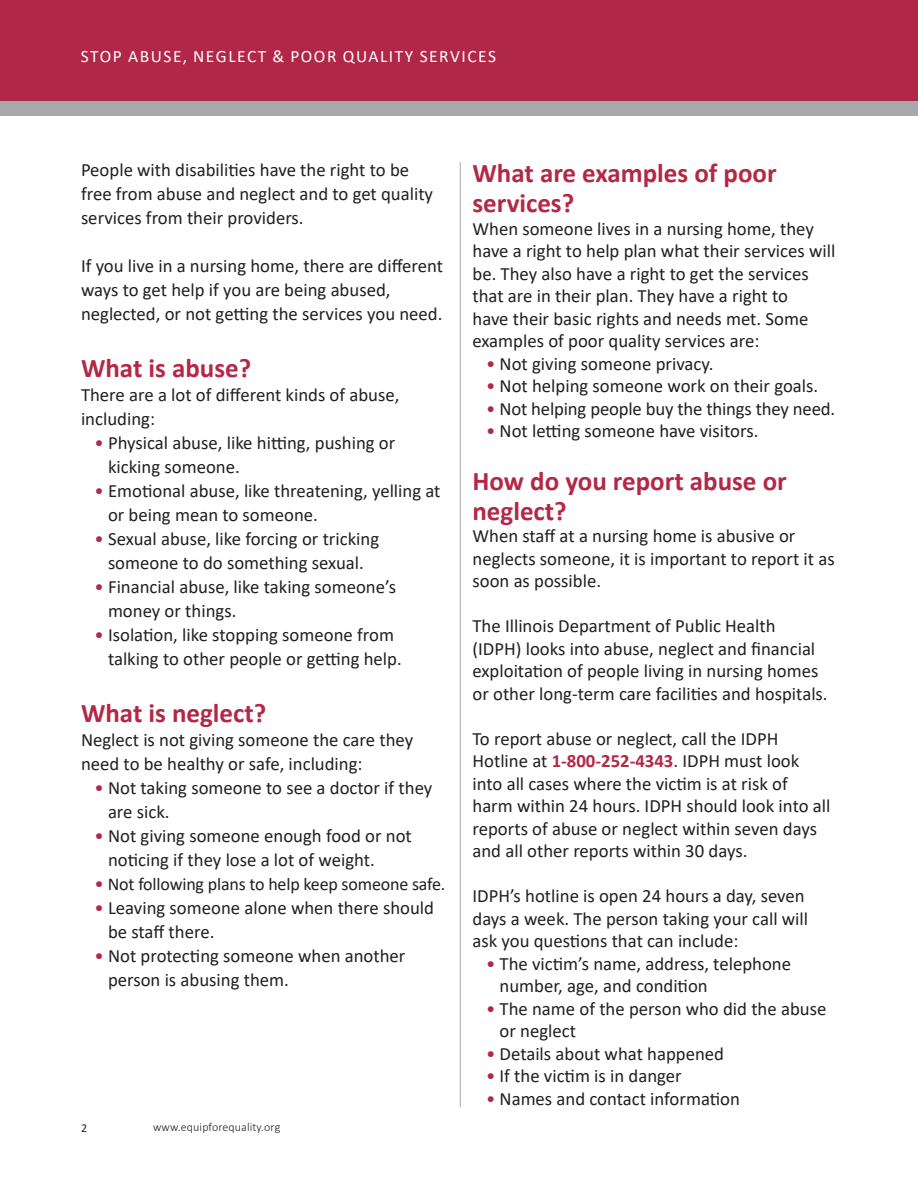
<style>
.page{position:relative;width:918px;height:1188px;background:#fff}
.page>*{position:absolute;margin:0;border:0;box-sizing:border-box;transform-origin:0 0}
.t1{font:700 27px/30px "Calibri";color:#b32847}
.t2{font:18.75px/22.5px "Calibri";color:#231f20}
.t3{font:18px "Calibri";letter-spacing:-.01em;color:#231f20}
.t4{font:17.4px "Calibri";letter-spacing:.09em;color:#fff}
.t5{font:300 12px "Calibri";letter-spacing:.01em;color:#231f20}
.t6{font:12px "Calibri";color:#231f20}
.s1{color:#b32847}
.s2{font-size:18.75px;color:#b32847}
.s3{font-weight:700;color:#b32847}
</style>
<div class="page">
<div style="left:0;top:0;width:918px;height:101px;background:#b12747"></div>
<div style="left:0;top:101px;width:918px;height:14px;background:#a8a9ad"></div>
<hr style="left:460px;top:162px;width:1px;height:945px;background:#a8a9ad">
<p class="t4" style="left:81px;top:44px;width:417px">STOP ABUSE, NEGLECT &amp; POOR QUALITY SERVICES</p>
<p class="t2" style="left:81px;top:157px;width:354px;line-height:24px">People with disabilities have the right to be free from abuse and neglect and to get quality services from their providers.</p>
<p class="t2" style="left:81px;top:253px;width:364px;line-height:24px">If you live in a nursing home, there are different ways to get help if you are being abused, neglected, or not getting the services you need.</p>
<h1 class="t1" style="left:81px;top:353px;width:172px">What is abuse?</h1>
<p class="t2" style="left:81px;top:382px;width:320px;line-height:24px">There are a lot of different kinds of abuse, including:</p>
<p class="t2" style="left:108px;top:430px;width:289px;line-height:24px;text-indent:-14px"><span class="s1">•</span> Physical abuse, like hitting, pushing or kicking someone.</p>
<p class="t2" style="left:108px;top:478px;width:334px;line-height:24px;text-indent:-14px"><span class="s1">•</span> Emotional abuse, like threatening, yelling at or being mean to someone.</p>
<p class="t2" style="left:94px;top:526px;width:286px;line-height:24px;text-align:center"><span class="s1">•</span> Sexual abuse, like forcing or tricking someone to do something sexual.</p>
<p class="t2" style="left:108px;top:574px;width:290px;line-height:24px;text-indent:-14px"><span class="s1">•</span> Financial abuse, like taking someone’s money or things.</p>
<p class="t2" style="left:108px;top:622px;width:295px;line-height:24px;text-indent:-14px"><span class="s1">•</span> Isolation, like stopping someone from talking to other people or getting help.</p>
<h1 class="t1" style="left:81px;top:698px;width:187px">What is neglect?</h1>
<p class="t2" style="left:81px;top:727px;width:334px;line-height:24px">Neglect is not giving someone the care they need to be healthy or safe, including:</p>
<p class="t2" style="left:108px;top:775px;width:326px;line-height:24px;text-indent:-14px"><span class="s1">•</span> Not taking someone to see a doctor if they are sick.</p>
<p class="t2" style="left:108px;top:823px;width:305px;line-height:24px;text-indent:-14px"><span class="s1">•</span> Not giving someone enough food or not noticing if they lose a lot of weight.</p>
<p class="t3" style="left:94px;top:872px;width:352px"><span class="s2">•</span> Not following plans to help keep someone safe.</p>
<p class="t2" style="left:108px;top:895px;width:328px;line-height:24px;text-indent:-14px"><span class="s1">•</span> Leaving someone alone when there should be staff there.</p>
<p class="t2" style="left:108px;top:943px;width:299px;line-height:24px;text-indent:-14px"><span class="s1">•</span> Not protecting someone when another person is abusing them.</p>
<p class="t6" style="left:81px;top:1120px;width:8px">2</p>
<p class="t5" style="left:153px;top:1120px;width:129px">www.equipforequality.org</p>
<h1 class="t1" style="left:472px;top:158px;width:306px">What are examples of poor services?</h1>
<p class="t2" style="left:472px;top:217px;width:364px">When someone lives in a nursing home, they have a right to help plan what their services will be. They also have a right to get the services that are in their plan. They have a right to<br>have their basic rights and needs met. Some examples of poor quality services are:</p>
<p class="t2" style="left:486px;top:352px;width:229px"><span class="s1">•</span> Not giving someone privacy.</p>
<p class="t2" style="left:486px;top:374px;width:334px"><span class="s1">•</span> Not helping someone work on their goals.</p>
<p class="t2" style="left:486px;top:397px;width:351px"><span class="s1">•</span> Not helping people buy the things they need.</p>
<p class="t2" style="left:486px;top:419px;width:274px"><span class="s1">•</span> Not letting someone have visitors.</p>
<h1 class="t1" style="left:472px;top:465px;width:316px">How do you report abuse or neglect?</h1>
<p class="t2" style="left:472px;top:524px;width:364px">When staff at a nursing home is abusive or neglects someone, it is important to report it as soon as possible.</p>
<p class="t2" style="left:472px;top:614px;width:357px">The Illinois Department of Public Health (IDPH) looks into abuse, neglect and financial exploitation of people living in nursing homes or other long-term care facilities and hospitals.</p>
<p class="t2" style="left:472px;top:727px;width:359px">To report abuse or neglect, call the IDPH Hotline at <span class="s3">1-800-252-4343</span>. IDPH must look into all cases where the victim is at risk of harm within 24 hours. IDPH should look into all reports of abuse or neglect within seven days and all other reports within 30 days.</p>
<p class="t2" style="left:472px;top:884px;width:337px">IDPH’s hotline is open 24 hours a day, seven days a week. The person taking your call will ask you questions that can include:</p>
<p class="t2" style="left:500px;top:952px;width:293px;text-indent:-14px"><span class="s1">•</span> The victim’s name, address, telephone number, age, and condition</p>
<p class="t2" style="left:500px;top:997px;width:328px;text-indent:-14px"><span class="s1">•</span> The name of the person who did the abuse or neglect</p>
<p class="t2" style="left:486px;top:1042px;width:240px"><span class="s1">•</span> Details about what happened</p>
<p class="t2" style="left:486px;top:1064px;width:197px"><span class="s1">•</span> If the victim is in danger</p>
<p class="t2" style="left:486px;top:1087px;width:256px"><span class="s1">•</span> Names and contact information</p>
</div>
